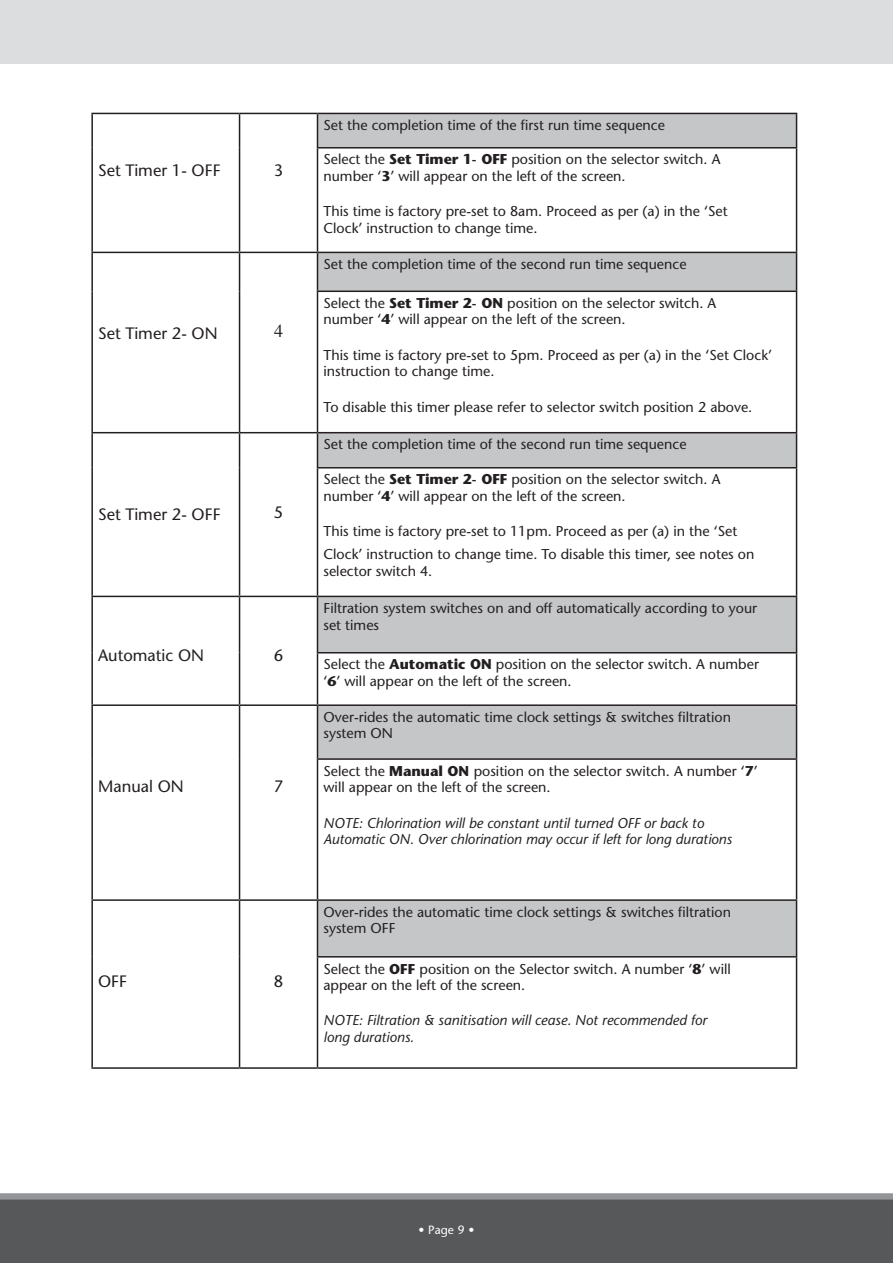
<style>
.page{position:relative;width:893px;height:1263px;background:#fff}
.page>*{position:absolute;margin:0;border:0;box-sizing:border-box;transform-origin:0 0}
.t1{font:18px "Times";color:#231f20}
.t2{font:16.5px "Stone Sans";color:#231f20}
.t3{font:14.25px/16.5px "Stone Sans";color:#231f20}
.t4{font:italic 14.25px/16.5px "Stone Sans";color:#231f20}
.t5{font:12px "Stone Sans";color:#fff}
.s1{font-weight:700}
</style>
<div class="page">
<div style="left:0;top:1199px;width:893px;height:64px;background:#57585a"></div>
<div style="left:0;top:1193px;width:893px;height:6px;background:#939598"></div>
<div style="left:0;top:0;width:893px;height:64px;background:#dcdddf"></div>
<svg style="left:318px;top:114px;width:478px;height:842px"></svg>
<hr style="left:91px;top:113px;width:149px;height:1px;background:#231f20">
<hr style="left:91px;top:114px;width:2px;height:34px;background:#231f20">
<hr style="left:240px;top:113px;width:77px;height:1px;background:#231f20">
<hr style="left:239px;top:114px;width:1px;height:34px;background:#231f20">
<hr style="left:91px;top:148px;width:2px;height:104px;background:#231f20">
<hr style="left:239px;top:148px;width:1px;height:104px;background:#231f20">
<hr style="left:796px;top:149px;width:1px;height:103px;background:#231f20">
<hr style="left:91px;top:252px;width:149px;height:1px;background:#231f20">
<hr style="left:91px;top:253px;width:2px;height:38px;background:#231f20">
<hr style="left:240px;top:252px;width:77px;height:1px;background:#231f20">
<hr style="left:239px;top:253px;width:1px;height:38px;background:#231f20">
<hr style="left:91px;top:291px;width:2px;height:141px;background:#231f20">
<hr style="left:239px;top:291px;width:1px;height:141px;background:#231f20">
<hr style="left:796px;top:292px;width:1px;height:140px;background:#231f20">
<hr style="left:91px;top:432px;width:149px;height:1px;background:#231f20">
<hr style="left:91px;top:433px;width:2px;height:35px;background:#231f20">
<hr style="left:240px;top:432px;width:77px;height:1px;background:#231f20">
<hr style="left:239px;top:433px;width:1px;height:35px;background:#231f20">
<hr style="left:91px;top:468px;width:2px;height:128px;background:#231f20">
<hr style="left:239px;top:468px;width:1px;height:128px;background:#231f20">
<hr style="left:796px;top:468px;width:1px;height:128px;background:#231f20">
<hr style="left:91px;top:596px;width:149px;height:1px;background:#231f20">
<hr style="left:91px;top:597px;width:2px;height:56px;background:#231f20">
<hr style="left:240px;top:596px;width:77px;height:1px;background:#231f20">
<hr style="left:239px;top:597px;width:1px;height:56px;background:#231f20">
<hr style="left:91px;top:653px;width:2px;height:51px;background:#231f20">
<hr style="left:239px;top:653px;width:1px;height:51px;background:#231f20">
<hr style="left:796px;top:653px;width:1px;height:51px;background:#231f20">
<hr style="left:91px;top:704px;width:149px;height:2px;background:#231f20">
<hr style="left:91px;top:706px;width:2px;height:53px;background:#231f20">
<hr style="left:240px;top:704px;width:77px;height:2px;background:#231f20">
<hr style="left:239px;top:706px;width:1px;height:53px;background:#231f20">
<hr style="left:91px;top:759px;width:2px;height:140px;background:#231f20">
<hr style="left:239px;top:759px;width:1px;height:140px;background:#231f20">
<hr style="left:796px;top:760px;width:1px;height:139px;background:#231f20">
<hr style="left:91px;top:899px;width:149px;height:2px;background:#231f20">
<hr style="left:91px;top:901px;width:2px;height:56px;background:#231f20">
<hr style="left:240px;top:899px;width:77px;height:2px;background:#231f20">
<hr style="left:239px;top:901px;width:1px;height:56px;background:#231f20">
<hr style="left:91px;top:957px;width:2px;height:110px;background:#231f20">
<hr style="left:239px;top:957px;width:1px;height:110px;background:#231f20">
<hr style="left:796px;top:957px;width:1px;height:110px;background:#231f20">
<hr style="left:91px;top:1067px;width:149px;height:2px;background:#231f20">
<hr style="left:240px;top:1067px;width:77px;height:2px;background:#231f20">
<hr style="left:317px;top:1067px;width:480px;height:2px;background:#231f20">
<hr style="left:317px;top:149px;width:1px;height:103px;background:#231f20">
<hr style="left:317px;top:292px;width:1px;height:140px;background:#231f20">
<hr style="left:317px;top:468px;width:1px;height:128px;background:#231f20">
<hr style="left:317px;top:597px;width:1px;height:55px;background:#231f20">
<hr style="left:317px;top:596px;width:480px;height:1px;background:#231f20">
<hr style="left:317px;top:653px;width:1px;height:51px;background:#231f20">
<hr style="left:796px;top:597px;width:1px;height:55px;background:#231f20">
<hr style="left:317px;top:652px;width:480px;height:1px;background:#231f20">
<hr style="left:317px;top:760px;width:1px;height:139px;background:#231f20">
<hr style="left:317px;top:957px;width:1px;height:110px;background:#231f20">
<hr style="left:317px;top:956px;width:480px;height:1px;background:#231f20">
<hr style="left:317px;top:901px;width:1px;height:55px;background:#231f20">
<hr style="left:317px;top:899px;width:480px;height:2px;background:#231f20">
<hr style="left:796px;top:901px;width:1px;height:55px;background:#231f20">
<hr style="left:317px;top:706px;width:1px;height:52px;background:#231f20">
<hr style="left:317px;top:704px;width:480px;height:2px;background:#231f20">
<hr style="left:796px;top:706px;width:1px;height:52px;background:#231f20">
<hr style="left:317px;top:758px;width:480px;height:2px;background:#231f20">
<hr style="left:317px;top:433px;width:1px;height:34px;background:#231f20">
<hr style="left:317px;top:432px;width:480px;height:1px;background:#231f20">
<hr style="left:796px;top:433px;width:1px;height:34px;background:#231f20">
<hr style="left:317px;top:467px;width:480px;height:1px;background:#231f20">
<hr style="left:317px;top:253px;width:1px;height:38px;background:#231f20">
<hr style="left:317px;top:252px;width:480px;height:1px;background:#231f20">
<hr style="left:796px;top:253px;width:1px;height:38px;background:#231f20">
<hr style="left:317px;top:291px;width:480px;height:1px;background:#231f20">
<hr style="left:317px;top:114px;width:1px;height:33px;background:#231f20">
<hr style="left:317px;top:113px;width:480px;height:1px;background:#231f20">
<hr style="left:796px;top:114px;width:1px;height:33px;background:#231f20">
<hr style="left:317px;top:147px;width:480px;height:2px;background:#231f20">
<p class="t2" style="left:98px;top:160px;width:124px">Set Timer 1- OFF</p>
<p class="t2" style="left:274px;top:160px;width:11px">3</p>
<p class="t2" style="left:98px;top:324px;width:121px">Set Timer 2- ON</p>
<p class="t1" style="left:274px;top:314px;width:10px">4</p>
<p class="t2" style="left:98px;top:504px;width:124px">Set Timer 2- OFF</p>
<p class="t2" style="left:274px;top:503px;width:11px">5</p>
<p class="t2" style="left:98px;top:645px;width:107px">Automatic ON</p>
<p class="t2" style="left:274px;top:645px;width:11px">6</p>
<p class="t2" style="left:98px;top:777px;width:87px">Manual ON</p>
<p class="t2" style="left:274px;top:777px;width:11px">7</p>
<p class="t2" style="left:98px;top:971px;width:31px">OFF</p>
<p class="t2" style="left:274px;top:971px;width:11px">8</p>
<p class="t3" style="left:323px;top:117px;width:343px">Set the completion time of the first run time sequence</p>
<p class="t3" style="left:323px;top:151px;width:398px">Select the <span class="s1">Set Timer 1- OFF</span> position on the selector switch. A number ‘<span class="s1">3</span>’ will appear on the left of the screen.</p>
<p class="t3" style="left:323px;top:203px;width:406px">This time is factory pre-set to 8am. Proceed as per (a) in the ‘Set<br>Clock’ instruction to change time.</p>
<p class="t3" style="left:323px;top:256px;width:365px">Set the completion time of the second run time sequence</p>
<p class="t3" style="left:323px;top:295px;width:394px">Select the <span class="s1">Set Timer 2- ON</span> position on the selector switch. A number ‘<span class="s1">4</span>’ will appear on the left of the screen.</p>
<p class="t3" style="left:323px;top:347px;width:450px">This time is factory pre-set to 5pm. Proceed as per (a) in the ‘Set Clock’ instruction to change time.</p>
<p class="t3" style="left:323px;top:398px;width:430px">To disable this timer please refer to selector switch position 2 above.</p>
<p class="t3" style="left:323px;top:436px;width:365px">Set the completion time of the second run time sequence</p>
<p class="t3" style="left:323px;top:471px;width:398px">Select the <span class="s1">Set Timer 2- OFF</span> position on the selector switch. A number ‘<span class="s1">4</span>’ will appear on the left of the screen.</p>
<p class="t3" style="left:323px;top:520px;width:432px;line-height:22.8px">This time is factory pre-set to 11pm. Proceed as per (a) in the ‘Set<br>Clock’ instruction to change time. To disable this timer, see notes on</p>
<p class="t3" style="left:323px;top:562px;width:110px">selector switch 4.</p>
<p class="t3" style="left:323px;top:600px;width:435px">Filtration system switches on and off automatically according to your set times</p>
<p class="t3" style="left:323px;top:656px;width:437px">Select the <span class="s1">Automatic ON</span> position on the selector switch. A number ‘<span class="s1">6</span>’ will appear on the left of the screen.</p>
<p class="t3" style="left:323px;top:709px;width:409px">Over-rides the automatic time clock settings &amp; switches filtration system ON</p>
<p class="t3" style="left:323px;top:762px;width:436px">Select the <span class="s1">Manual ON</span> position on the selector switch. A number ‘<span class="s1">7</span>’ will appear on the left of the screen.</p>
<p class="t4" style="left:323px;top:814px;width:410px">NOTE: Chlorination will be constant until turned OFF or back to<br>Automatic ON. Over chlorination may occur if left for long durations</p>
<p class="t3" style="left:323px;top:904px;width:409px">Over-rides the automatic time clock settings &amp; switches filtration system OFF</p>
<p class="t3" style="left:323px;top:960px;width:409px">Select the <span class="s1">OFF</span> position on the Selector switch. A number ‘<span class="s1">8</span>’ will appear on the left of the screen.</p>
<p class="t4" style="left:323px;top:1012px;width:385px">NOTE: Filtration &amp; sanitisation will cease. Not recommended for long durations.</p>
<p class="t5" style="left:418px;top:1222px;width:57px">• Page 9 •</p>
</div>
